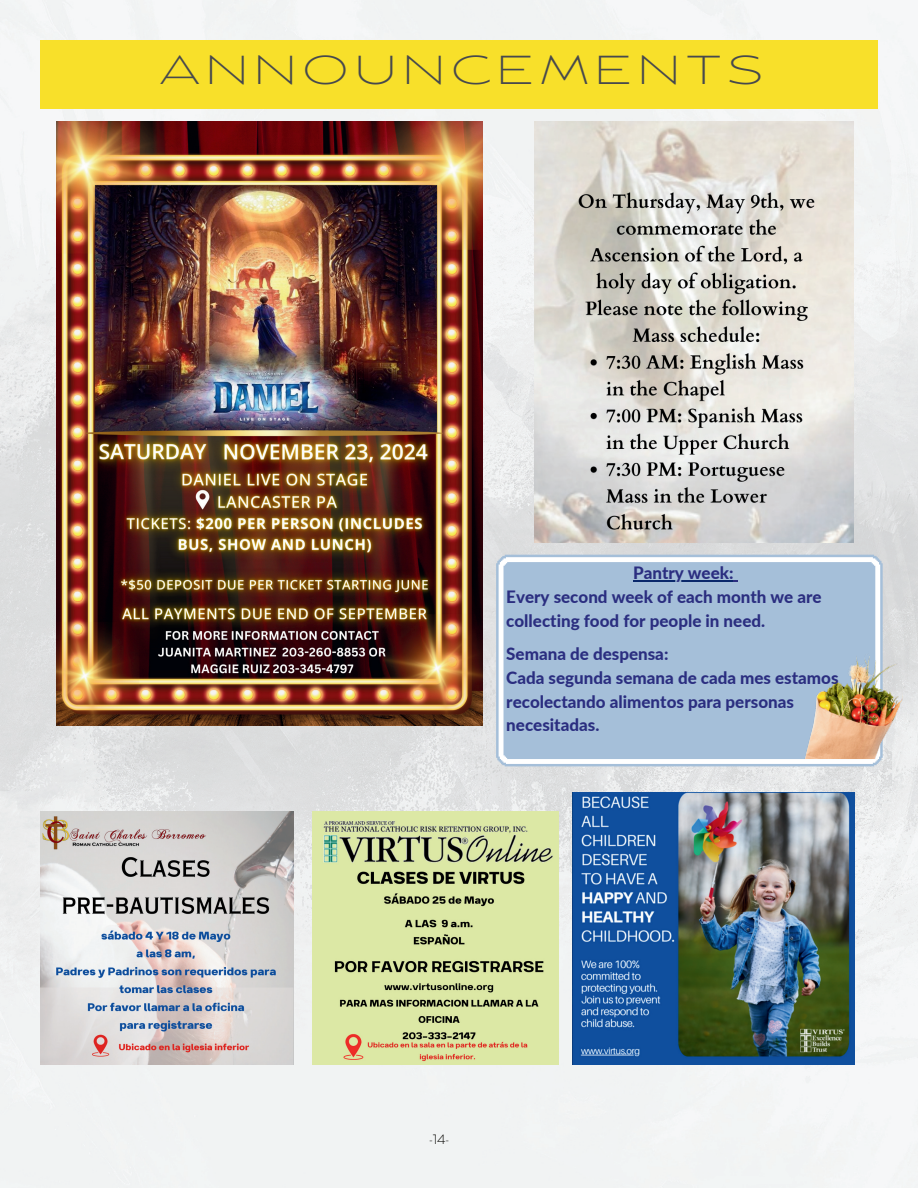
<style>
.page{position:relative;width:918px;height:1188px;background:#fff}
.page>*{position:absolute;margin:0;border:0;box-sizing:border-box;transform-origin:0 0}
.t1{font:200 expanded 40.35px "Balgin";letter-spacing:.13em;color:#47494d}
.t2{font:800 16.95px/23.7px "Lato";color:#2b2e80}
.t3{font:200 13.5px "Balgin";color:#080704}
</style>
<div class="page">
<img style="left:0;top:0;width:918px;height:1188px">
<div style="left:40px;top:40px;width:837px;height:69px;background:#f8e02a"></div>
<img style="left:313px;top:812px;width:245px;height:253px">
<img style="left:40px;top:812px;width:254px;height:253px">
<img style="left:573px;top:793px;width:281px;height:271px">
<svg style="left:496px;top:555px;width:386px;height:211px;background:#abc3da"></svg>
<svg style="left:499px;top:557px;width:381px;height:207px;background:#abc3db"></svg>
<img style="left:803px;top:650px;width:115px;height:108px">
<hr style="left:633px;top:580px;width:101px;height:2px;background:#0a286b">
<img style="left:57px;top:122px;width:425px;height:604px">
<img style="left:534px;top:122px;width:320px;height:421px">
<h1 class="t1" style="left:160px;top:44px;width:605px">ANNOUNCEMENTS</h1>
<p class="t2" style="left:506px;top:560px;width:317px;text-indent:127px">Pantry week:<br>Every second week of each month we are collecting food for people in need.</p>
<p class="t2" style="left:506px;top:641px;width:334px">Semana de despensa:<br>Cada segunda semana de cada mes estamos recolectando alimentos para personas necesitadas.</p>
<p class="t3" style="left:429px;top:1131px;width:22px">-14-</p>
</div>
